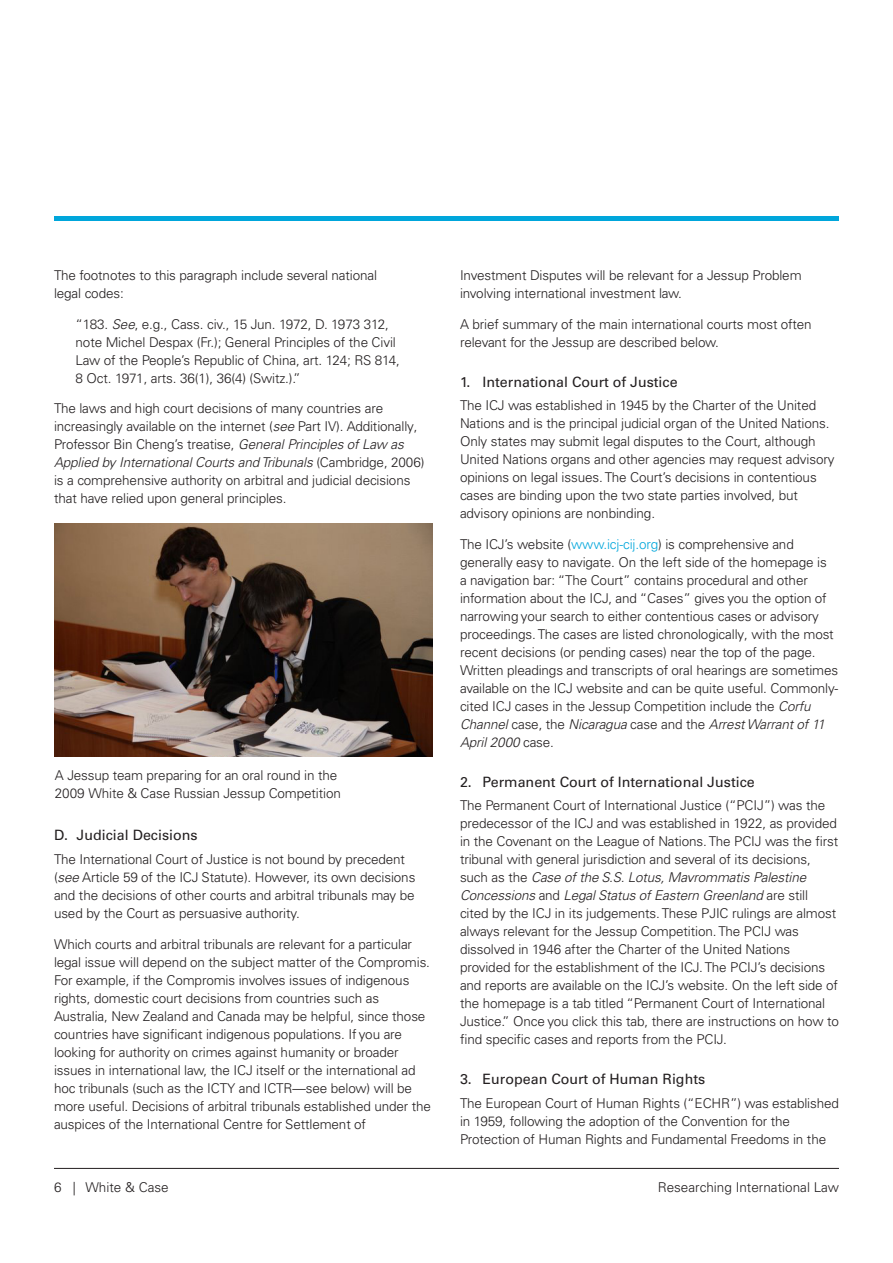
<style>
.page{position:relative;width:893px;height:1263px;background:#fff}
.page>*{position:absolute;margin:0;border:0;box-sizing:border-box;transform-origin:0 0}
.Heading_Level_3{font:14.25px "Univers LT Pro 55 Roman";color:#231f20}
.Body_Copy{font:300 13.5px/18px "Univers LT Pro 45";letter-spacing:-.01em;color:#231f20}
.Indented_Paragraph{font:300 13.5px/18px "Univers LT Pro 45";letter-spacing:-.01em;color:#231f20}
.s1{font-style:italic}
.s2{color:#00a6db}
</style>
<div class="page">
<hr style="left:54px;top:217px;width:785px;height:4px;background:#00a6db">
<hr style="left:54px;top:1168px;width:785px;height:1px;background:#231f20">
<img style="left:54px;top:524px;width:379px;height:233px">
<p class="Body_Copy" style="left:54px;top:266px;width:325px">The footnotes to this paragraph include several national legal codes:</p>
<p class="Indented_Paragraph" style="left:76px;top:315px;width:326px">“183. <span class="s1">See</span>, e.g., Cass. civ., 15 Jun. 1972, D. 1973 312, note Michel Despax (Fr.); General Principles of the Civil Law of the People’s Republic of China, art. 124; RS 814, 8 Oct. 1971, arts. 36(1), 36(4) (Switz.).”</p>
<p class="Body_Copy" style="left:54px;top:399px;width:372px">The laws and high court decisions of many countries are increasingly available on the internet (<span class="s1">see</span> Part IV). Additionally, Professor Bin Cheng’s treatise, <span class="s1">General Principles of Law as Applied by International Courts and Tribunals</span> (Cambridge, 2006) is a comprehensive authority on arbitral and judicial decisions that have relied upon general principles.</p>
<p class="Body_Copy" style="left:55px;top:766px;width:287px">A Jessup team preparing for an oral round in the<br>2009 White &amp; Case Russian Jessup Competition</p>
<p class="Heading_Level_3" style="left:54px;top:827px;width:145px">D. Judicial Decisions</p>
<p class="Body_Copy" style="left:54px;top:850px;width:363px">The International Court of Justice is not bound by precedent (<span class="s1">see</span> Article 59 of the ICJ Statute). However, its own decisions and the decisions of other courts and arbitral tribunals may be used by the Court as persuasive authority.</p>
<p class="Body_Copy" style="left:54px;top:935px;width:379px">Which courts and arbitral tribunals are relevant for a particular legal issue will depend on the subject matter of the Compromis.<br>For example, if the Compromis involves issues of indigenous rights, domestic court decisions from countries such as Australia, New Zealand and Canada may be helpful, since those countries have significant indigenous populations. If you are looking for authority on crimes against humanity or broader issues in international law, the ICJ itself or the international ad hoc tribunals (such as the ICTY and ICTR—see below) will be more useful. Decisions of arbitral tribunals established under the auspices of the International Centre for Settlement of</p>
<p class="Body_Copy" style="left:460px;top:266px;width:343px">Investment Disputes will be relevant for a Jessup Problem involving international investment law.</p>
<p class="Body_Copy" style="left:460px;top:315px;width:353px">A brief summary of the main international courts most often relevant for the Jessup are described below.</p>
<p class="Heading_Level_3" style="left:460px;top:373px;width:219px">1. International Court of Justice</p>
<p class="Body_Copy" style="left:460px;top:396px;width:376px">The ICJ was established in 1945 by the Charter of the United Nations and is the principal judicial organ of the United Nations.<br>Only states may submit legal disputes to the Court, although United Nations organs and other agencies may request advisory opinions on legal issues. The Court’s decisions in contentious cases are binding upon the two state parties involved, but advisory opinions are nonbinding.</p>
<p class="Body_Copy" style="left:460px;top:535px;width:380px">The ICJ’s website (<span class="s2">www.icj-cij.org</span>) is comprehensive and generally easy to navigate. On the left side of the homepage is<br>a navigation bar: “The Court” contains procedural and other information about the ICJ, and “Cases” gives you the option of narrowing your search to either contentious cases or advisory proceedings. The cases are listed chronologically, with the most recent decisions (or pending cases) near the top of the page.<br>Written pleadings and transcripts of oral hearings are sometimes available on the ICJ website and can be quite useful. Commonly&shy;cited ICJ cases in the Jessup Competition include the <span class="s1">Corfu Channel</span> case, the <span class="s1">Nicaragua</span> case and the <span class="s1">Arrest Warrant of 11<br>April 2000</span> case.</p>
<p class="Heading_Level_3" style="left:460px;top:773px;width:296px">2. Permanent Court of International Justice</p>
<p class="Body_Copy" style="left:460px;top:796px;width:380px">The Permanent Court of International Justice (“PCIJ”) was the predecessor of the ICJ and was established in 1922, as provided in the Covenant on the League of Nations. The PCIJ was the first tribunal with general jurisdiction and several of its decisions, such as the <span class="s1">Case of the S.S. Lotus, Mavrommatis Palestine Concessions</span> and <span class="s1">Legal Status of Eastern Greenland</span> are still cited by the ICJ in its judgements. These PJIC rulings are almost always relevant for the Jessup Competition. The PCIJ was dissolved in 1946 after the Charter of the United Nations provided for the establishment of the ICJ. The PCIJ’s decisions and reports are available on the ICJ’s website. On the left side of the homepage is a tab titled “Permanent Court of International Justice.” Once you click this tab, there are instructions on how to find specific cases and reports from the PCIJ.</p>
<p class="Heading_Level_3" style="left:460px;top:1071px;width:247px">3. European Court of Human Rights</p>
<p class="Body_Copy" style="left:460px;top:1094px;width:380px">The European Court of Human Rights (“ECHR”) was established in 1959, following the adoption of the Convention for the<br>Protection of Human Rights and Fundamental Freedoms in the</p>
<p class="Body_Copy" style="left:54px;top:1178px;width:116px">6 | White &amp; Case</p>
<p class="Body_Copy" style="left:658px;top:1178px;width:183px">Researching International Law</p>
</div>
